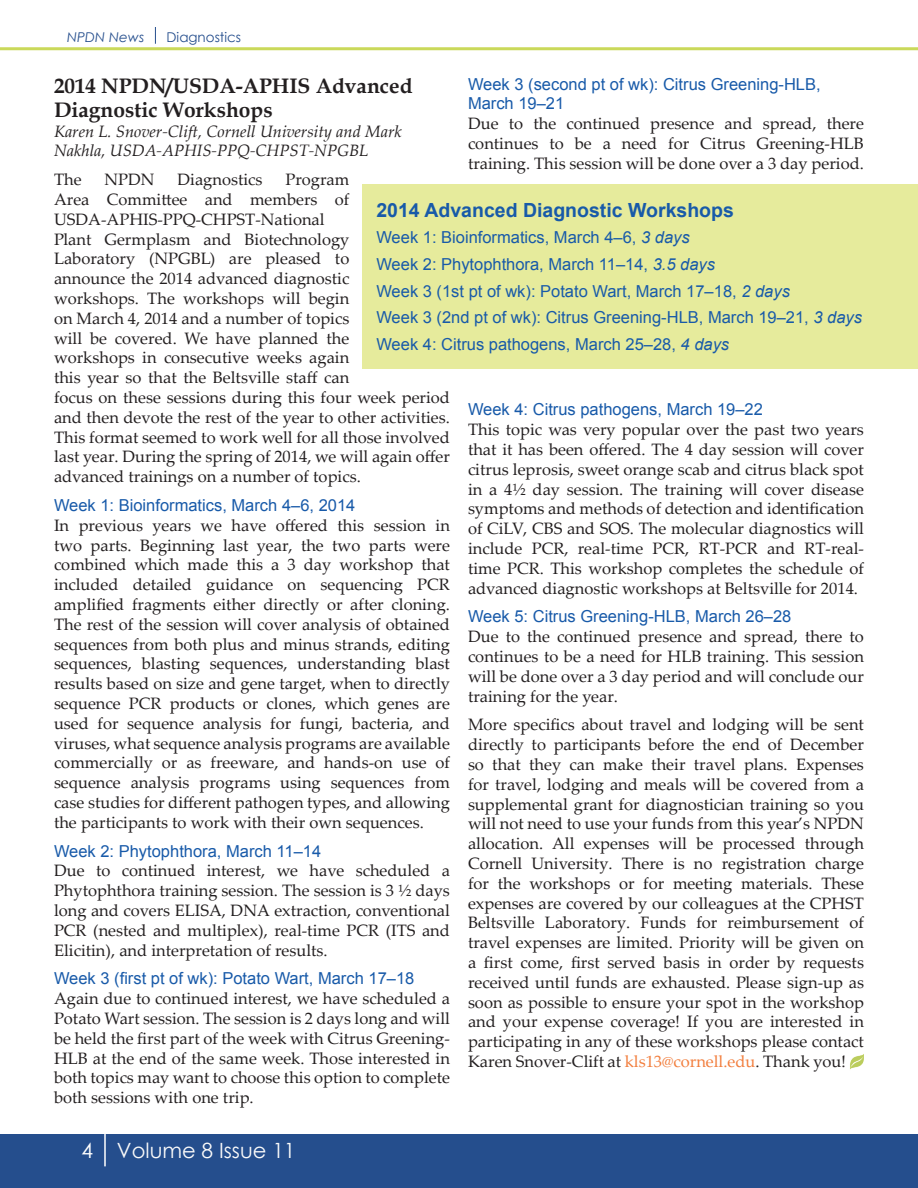
<style>
.page{position:relative;width:918px;height:1188px;background:#fff}
.page>*{position:absolute;margin:0;border:0;box-sizing:border-box;transform-origin:0 0}
.t1{font:700 21px/24px "Book Antiqua";color:#231f20}
.t2{font:21px "Century Gothic";color:#fafafa}
.t3{font:700 19.5px "Arial";color:#185aa9}
.t4{font:16.5px/19.8px "Palatino Linotype";color:#231f20;text-align:justify}
.t5{font:16.5px/26.5px "Arial";color:#185aa9}
.t6{font:italic 16.5px/19.8px "Palatino Linotype";color:#231f20}
.t7{font:13.5px "Century Gothic";color:#254e8d}
.t8{font:italic 13.5px "Century Gothic";color:#254e8d}
.s1{font-style:italic}
.s2{color:#f27e3d}
.s3{color:#fff}
</style>
<div class="page">
<div style="left:0;top:1134px;width:918px;height:54px;background:#254e8d"></div>
<hr style="left:104px;top:1134px;width:2px;height:32px;background:#fff">
<hr style="left:0;top:47px;width:918px;height:3px;background:#cad95a">
<svg style="left:155px;top:27px;width:1px;height:17px"></svg>
<div style="left:363px;top:184px;width:555px;height:185px;background:#e6eb9c"></div>
<img style="left:850px;top:1054px;width:14px;height:16px">
<hr style="left:917px;top:804px;width:1px;height:330px;background:#f27e3d">
<p class="t8" style="left:67px;top:28px;width:78px">NPDN News</p>
<p class="t7" style="left:167px;top:28px;width:76px">Diagnostics</p>
<p class="t5" style="left:468px;top:74px;width:354px;line-height:19.8px">Week 3 (second pt of wk): Citrus Greening-HLB,<br>March 19–21</p>
<p class="t4" style="left:468px;top:113px;width:397px">Due to the continued presence and spread, there continues to be a need for Citrus Greening-HLB training. This session will be done over a 3 day period.</p>
<p class="t1" style="left:54px;top:74px;width:360px">2014 NPDN/USDA-APHIS Advanced<br>Diagnostic Workshops</p>
<p class="t6" style="left:54px;top:120px;width:349px">Karen L. Snover-Clift, Cornell University and Mark<br>Nakhla, USDA-APHIS-PPQ-CHPST-NPGBL</p>
<p class="t4" style="left:54px;top:169px;width:29px">The</p>
<p class="t4" style="left:104px;top:169px;width:52px">NPDN</p>
<p class="t4" style="left:177px;top:169px;width:87px">Diagnostics</p>
<p class="t4" style="left:54px;top:169px;width:398px;text-align:left;text-indent:231px">Program<br>Area Committee and members of USDA-APHIS-PPQ-CHPST-National<br>Plant Germplasm and Biotechnology<br>Laboratory (NPGBL) are pleased to<br>announce the 2014 advanced diagnostic<br>workshops. The workshops will begin<br>on March 4, 2014 and a number of topics<br>will be covered. We have planned the<br>workshops in consecutive weeks again<br>this year so that the Beltsville staff can<br>focus on these sessions during this four week period and then devote the rest of the year to other activities.<br>This format seemed to work well for all those involved last year. During the spring of 2014, we will again offer advanced trainings on a number of topics.</p>
<p class="t5" style="left:54px;top:492px;width:303px">Week 1: Bioinformatics, March 4–6, 2014</p>
<p class="t4" style="left:54px;top:515px;width:398px">In previous years we have offered this session in two parts. Beginning last year, the two parts were combined which made this a 3 day workshop that included detailed guidance on sequencing PCR amplified fragments either directly or after cloning.<br>The rest of the session will cover analysis of obtained sequences from both plus and minus strands, editing sequences, blasting sequences, understanding blast results based on size and gene target, when to directly sequence PCR products or clones, which genes are used for sequence analysis for fungi, bacteria, and viruses, what sequence analysis programs are available commercially or as freeware, and hands-on use of sequence analysis programs using sequences from case studies for different pathogen types, and allowing the participants to work with their own sequences.</p>
<p class="t5" style="left:54px;top:838px;width:269px">Week 2: Phytophthora, March 11–14</p>
<p class="t4" style="left:54px;top:860px;width:398px">Due to continued interest, we have scheduled a Phytophthora training session. The session is 3 ½ days long and covers ELISA, DNA extraction, conventional PCR (nested and multiplex), real-time PCR (ITS and Elicitin), and interpretation of results.</p>
<p class="t5" style="left:54px;top:966px;width:362px">Week 3 (first pt of wk): Potato Wart, March 17–18</p>
<p class="t4" style="left:54px;top:988px;width:398px">Again due to continued interest, we have scheduled a Potato Wart session. The session is 2 days long and will be held the first part of the week with Citrus Greening-HLB at the end of the same week. Those interested in both topics may want to choose this option to complete both sessions with one trip.</p>
<p class="t3" style="left:376px;top:197px;width:359px">2014 Advanced Diagnostic Workshops</p>
<p class="t5" style="left:376px;top:225px;width:487px">Week 1: Bioinformatics, March 4–6, <span class="s1">3 days<br></span>Week 2: Phytophthora, March 11–14, <span class="s1">3.5 days<br></span>Week 3 (1st pt of wk): Potato Wart, March 17–18, <span class="s1">2 days<br></span>Week 3 (2nd pt of wk): Citrus Greening-HLB, March 19–21, <span class="s1">3 days </span>Week 4: Citrus pathogens, March 25–28, <span class="s1">4 days</span></p>
<p class="t5" style="left:468px;top:397px;width:297px">Week 4: Citrus pathogens, March 19–22</p>
<p class="t4" style="left:468px;top:419px;width:398px">This topic was very popular over the past two years that it has been offered. The 4 day session will cover citrus leprosis, sweet orange scab and citrus black spot in a 4½ day session. The training will cover disease symptoms and methods of detection and identification of CiLV, CBS and SOS. The molecular diagnostics will include PCR, real-time PCR, RT-PCR and RT-real&shy;time PCR. This workshop completes the schedule of advanced diagnostic workshops at Beltsville for 2014.</p>
<p class="t5" style="left:468px;top:604px;width:325px">Week 5: Citrus Greening-HLB, March 26–28</p>
<p class="t4" style="left:468px;top:626px;width:398px">Due to the continued presence and spread, there to continues to be a need for HLB training. This session will be done over a 3 day period and will conclude our training for the year.</p>
<p class="t4" style="left:468px;top:714px;width:398px">More specifics about travel and lodging will be sent directly to participants before the end of December so that they can make their travel plans. Expenses for travel, lodging and meals will be covered from a supplemental grant for diagnostician training so you will not need to use your funds from this year’s NPDN allocation. All expenses will be processed through Cornell University. There is no registration charge for the workshops or for meeting materials. These expenses are covered by our colleagues at the CPHST Beltsville Laboratory. Funds for reimbursement of travel expenses are limited. Priority will be given on a first come, first served basis in order by requests received until funds are exhausted. Please sign-up as soon as possible to ensure your spot in the workshop and your expense coverage! If you are interested in participating in any of these workshops please contact Karen Snover-Clift at <span class="s2">kls13@cornell.edu</span>. Thank you!</p>
<p class="t2" style="left:81px;top:1136px;width:216px"><span class="s3">4</span> Volume 8 Issue 11</p>
</div>
